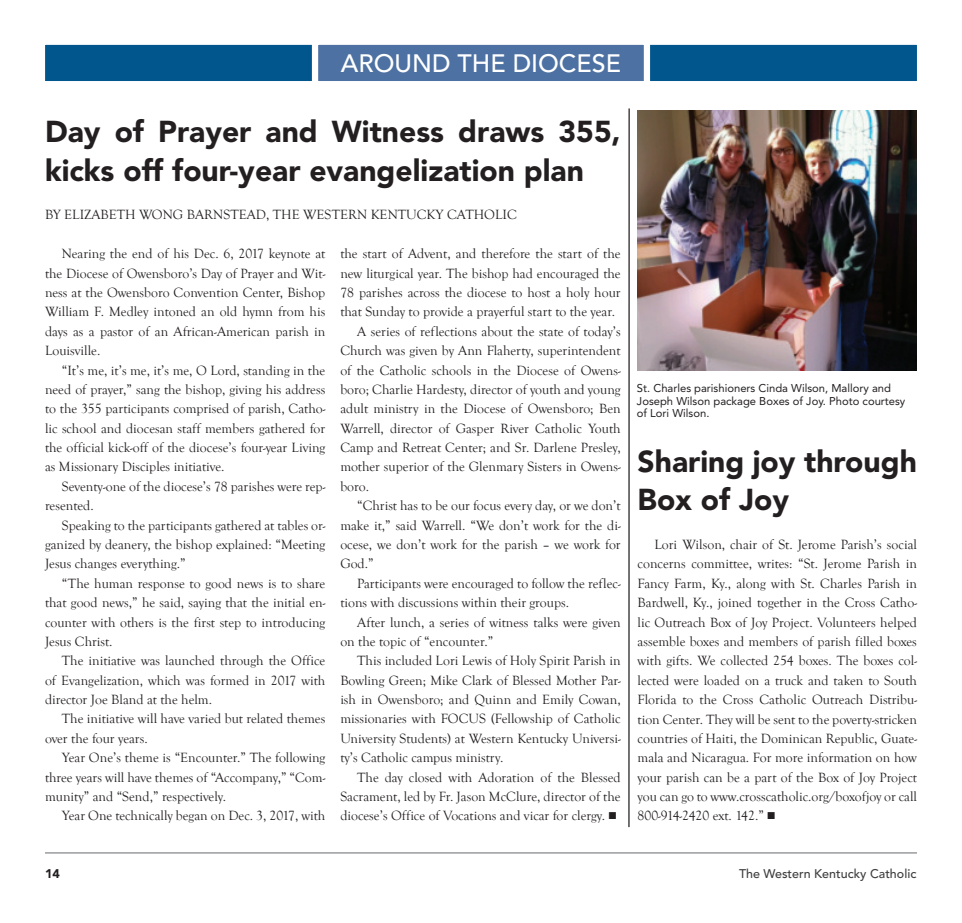
<style>
.page{position:relative;width:962px;height:923px;background:#fff}
.page>*{position:absolute;margin:0;border:0;box-sizing:border-box;transform-origin:0 0}
.t1{font:900 30px/38.8px "Avenir LT Std";color:#231f20}
.t2{font:500 25px "Avenir LT Std";color:#fff}
.t3{font:13.75px/19.4px "Goudy Old Style T";color:#231f20;text-align:justify}
.t4{font:500 12.5px "Avenir LT Std";color:#3e3e3f}
.t5{font:900 12.5px "Avenir LT Std";color:#231f20}
.t6{font:11.25px/12.5px "Avenir LT Std";color:#231f20}
</style>
<div class="page">
<hr style="left:45px;top:852px;width:872px;height:1px;background:#939598">
<div style="left:45px;top:44px;width:872px;height:37px;background:#01568e"></div>
<svg style="left:309px;top:44px;width:344px;height:37px"></svg>
<img style="left:638px;top:111px;width:279px;height:259px">
<hr style="left:628px;top:108px;width:2px;height:719px;background:#231f20">
<h2 class="t2" style="left:341px;top:50px;width:282px">AROUND THE DIOCESE</h2>
<h1 class="t1" style="left:45px;top:114px;width:577px">Day of Prayer and Witness draws 355, kicks off four-year evangelization plan</h1>
<p class="t3" style="left:45px;top:205px;width:473px">BY ELIZABETH WONG BARNSTEAD, THE WESTERN KENTUCKY CATHOLIC</p>
<p class="t3" style="left:45px;top:244px;width:282px;text-indent:17px">Nearing the end of his Dec. 6, 2017 keynote at the Diocese of Owensboro’s Day of Prayer and Wit&shy;ness at the Owensboro Convention Center, Bishop William F. Medley intoned an old hymn from his days as a pastor of an African-American parish in Louisville.</p>
<p class="t3" style="left:45px;top:360px;width:282px;text-indent:17px">“It’s me, it’s me, it’s me, O Lord, standing in the need of prayer,” sang the bishop, giving his address to the 355 participants comprised of parish, Catho&shy;lic school and diocesan staff members gathered for the official kick-off of the diocese’s four-year Living as Missionary Disciples initiative.</p>
<p class="t3" style="left:45px;top:476px;width:282px;text-indent:17px">Seventy-one of the diocese’s 78 parishes were rep&shy;resented.</p>
<p class="t3" style="left:45px;top:515px;width:282px;text-indent:17px">Speaking to the participants gathered at tables or&shy;ganized by deanery, the bishop explained: “Meeting Jesus changes everything.”</p>
<p class="t3" style="left:45px;top:573px;width:282px;text-indent:17px">“The human response to good news is to share that good news,” he said, saying that the initial en&shy;counter with others is the first step to introducing Jesus Christ.</p>
<p class="t3" style="left:45px;top:651px;width:282px;text-indent:17px">The initiative was launched through the Office of Evangelization, which was formed in 2017 with director Joe Bland at the helm.</p>
<p class="t3" style="left:45px;top:709px;width:282px;text-indent:17px">The initiative will have varied but related themes over the four years.</p>
<p class="t3" style="left:45px;top:748px;width:282px;text-indent:17px">Year One’s theme is “Encounter.” The following three years will have themes of “Accompany,” “Com&shy;munity” and “Send,” respectively.</p>
<p class="t3" style="left:62px;top:806px;width:265px">Year One technically began on Dec. 3, 2017, with</p>
<p class="t3" style="left:340px;top:244px;width:282px">the start of Advent, and therefore the start of the</p>
<p class="t3" style="left:340px;top:263px;width:282px">new liturgical year. The bishop had encouraged the</p>
<p class="t3" style="left:340px;top:283px;width:282px">78 parishes across the diocese to host a holy hour</p>
<p class="t3" style="left:340px;top:302px;width:276px">that Sunday to provide a prayerful start to the year.</p>
<p class="t3" style="left:357px;top:321px;width:265px">A series of reflections about the state of today’s</p>
<p class="t3" style="left:340px;top:341px;width:282px">Church was given by Ann Flaherty, superintendent</p>
<p class="t3" style="left:340px;top:360px;width:282px">of the Catholic schools in the Diocese of Owens-</p>
<p class="t3" style="left:340px;top:380px;width:282px">boro; Charlie Hardesty, director of youth and young</p>
<p class="t3" style="left:340px;top:399px;width:282px">adult ministry in the Diocese of Owensboro; Ben</p>
<p class="t3" style="left:340px;top:418px;width:282px">Warrell, director of Gasper River Catholic Youth</p>
<p class="t3" style="left:340px;top:438px;width:282px">Camp and Retreat Center; and Sr. Darlene Presley,</p>
<p class="t3" style="left:340px;top:457px;width:282px">mother superior of the Glenmary Sisters in Owens-</p>
<p class="t3" style="left:340px;top:476px;width:30px">boro.</p>
<p class="t3" style="left:357px;top:496px;width:265px">“Christ has to be our focus every day, or we don’t</p>
<p class="t3" style="left:340px;top:515px;width:282px">make it,” said Warrell. “We don’t work for the di-</p>
<p class="t3" style="left:340px;top:535px;width:282px">ocese, we don’t work for the parish – we work for</p>
<p class="t3" style="left:340px;top:554px;width:35px">God.”</p>
<p class="t3" style="left:357px;top:573px;width:265px">Participants were encouraged to follow the reflec-</p>
<p class="t3" style="left:340px;top:593px;width:230px">tions with discussions within their groups.</p>
<p class="t3" style="left:357px;top:612px;width:265px">After lunch, a series of witness talks were given</p>
<p class="t3" style="left:340px;top:631px;width:154px">on the topic of “encounter.”</p>
<p class="t3" style="left:357px;top:651px;width:265px">This included Lori Lewis of Holy Spirit Parish in</p>
<p class="t3" style="left:340px;top:670px;width:282px">Bowling Green; Mike Clark of Blessed Mother Par-</p>
<p class="t3" style="left:340px;top:690px;width:282px">ish in Owensboro; and Quinn and Emily Cowan,</p>
<p class="t3" style="left:340px;top:709px;width:282px">missionaries with FOCUS (Fellowship of Catholic</p>
<p class="t3" style="left:340px;top:728px;width:282px">University Students) at Western Kentucky Universi-</p>
<p class="t3" style="left:340px;top:748px;width:165px">ty’s Catholic campus ministry.</p>
<p class="t3" style="left:357px;top:767px;width:265px">The day closed with Adoration of the Blessed</p>
<p class="t3" style="left:340px;top:786px;width:282px">Sacrament, led by Fr. Jason McClure, director of the</p>
<p class="t3" style="left:340px;top:806px;width:277px">diocese’s Office of Vocations and vicar for clergy. ■</p>
<p class="t6" style="left:637px;top:383px;width:270px">St. Charles parishioners Cinda Wilson, Mallory and<br>Joseph Wilson package Boxes of Joy. Photo courtesy of Lori Wilson.</p>
<h1 class="t1" style="left:638px;top:444px;width:281px">Sharing joy through<br>Box of Joy</h1>
<p class="t3" style="left:638px;top:535px;width:281px;text-indent:17px">Lori Wilson, chair of St. Jerome Parish’s social concerns committee, writes: “St. Jerome Parish in Fancy Farm, Ky., along with St. Charles Parish in Bardwell, Ky., joined together in the Cross Catho&shy;lic Outreach Box of Joy Project. Volunteers helped assemble boxes and members of parish filled boxes with gifts. We collected 254 boxes. The boxes col&shy;lected were loaded on a truck and taken to South Florida to the Cross Catholic Outreach Distribu&shy;tion Center. They will be sent to the poverty-stricken countries of Haiti, the Dominican Republic, Guate&shy;mala and Nicaragua. For more information on how your parish can be a part of the Box of Joy Project you can go to www.crosscatholic.org/boxofjoy or call 800-914-2420 ext. 142.” ■</p>
<p class="t5" style="left:45px;top:868px;width:16px">14</p>
<p class="t4" style="left:739px;top:866px;width:179px">The Western Kentucky Catholic</p>
</div>
